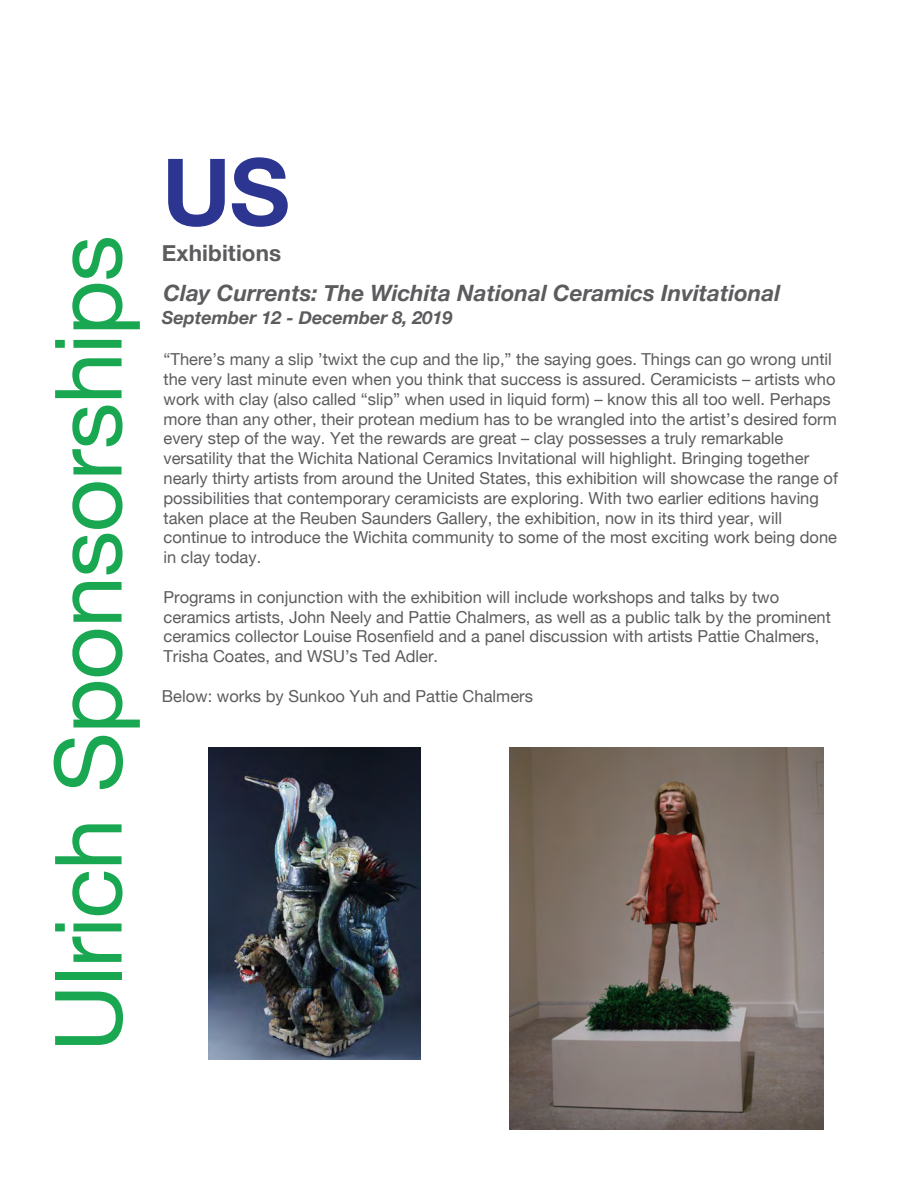
<style>
.page{position:relative;width:918px;height:1188px;background:#fff}
.page>*{position:absolute;margin:0;border:0;box-sizing:border-box;transform-origin:0 0}
.t1{font:93px "Helvetica Neue";letter-spacing:-.015em;color:#1aa751}
.t2{font:700 93px "Helvetica Neue";color:#2c3691}
.t3{font:italic 700 22.5px/40.2px "Helvetica Neue";color:#5c5c5f}
.t4{font:italic 700 18px "Helvetica Neue";color:#5c5c5f}
.t5{font:16.5px/19.8px "Helvetica Neue";color:#5c5c5f}
.s1{font-style:normal}
</style>
<div class="page">
<img style="left:509px;top:747px;width:314px;height:383px">
<img style="left:208px;top:747px;width:212px;height:313px">
<p class="t1" style="left:21px;top:1052px;width:818px;rotate:-90deg">Ulrich Sponsorships</p>
<p class="t2" style="left:162px;top:119px;width:129px">US</p>
<p class="t3" style="left:162px;top:234px;width:620px"><span class="s1">Exhibitions<br></span>Clay Currents: The Wichita National Ceramics Invitational</p>
<p class="t4" style="left:162px;top:303px;width:292px">September 12 - December 8, 2019</p>
<p class="t5" style="left:164px;top:350px;width:676px">“There’s many a slip ’twixt the cup and the lip,” the saying goes. Things can go wrong until the very last minute even when you think that success is assured. Ceramicists – artists who work with clay (also called “slip” when used in liquid form) – know this all too well. Perhaps more than any other, their protean medium has to be wrangled into the artist’s desired form every step of the way. Yet the rewards are great – clay possesses a truly remarkable versatility that the Wichita National Ceramics Invitational will highlight. Bringing together nearly thirty artists from around the United States, this exhibition will showcase the range of possibilities that contemporary ceramicists are exploring. With two earlier editions having taken place at the Reuben Saunders Gallery, the exhibition, now in its third year, will continue to introduce the Wichita community to some of the most exciting work being done in clay today.</p>
<p class="t5" style="left:164px;top:588px;width:669px">Programs in conjunction with the exhibition will include workshops and talks by two ceramics artists, John Neely and Pattie Chalmers, as well as a public talk by the prominent ceramics collector Louise Rosenfield and a panel discussion with artists Pattie Chalmers, Trisha Coates, and WSU’s Ted Adler.</p>
<p class="t5" style="left:162px;top:687px;width:372px">Below: works by Sunkoo Yuh and Pattie Chalmers</p>
</div>
